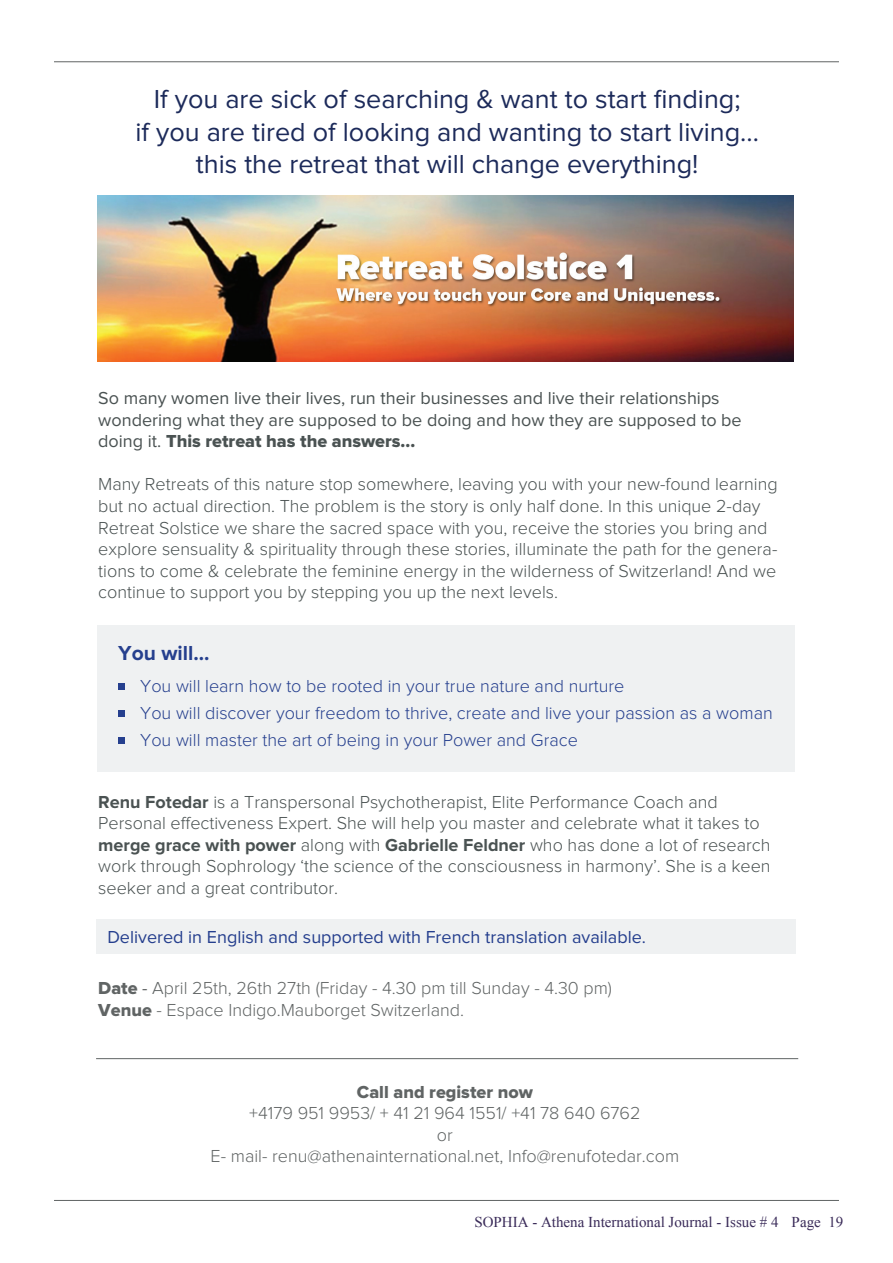
<style>
.page{position:relative;width:893px;height:1263px;background:#fff}
.page>*{position:absolute;margin:0;border:0;box-sizing:border-box;transform-origin:0 0}
.t1{font:27px/32.4px "Proxima Nova";color:#1c2a5a;text-align:center}
.t2{font:700 21px "Proxima Nova";color:#253f8e}
.t3{font:300 18px/21.6px "Proxima Nova";color:#4a5252}
.t4{font:300 18px/21.6px "Proxima Nova";color:#606464}
.t5{font:300 18px/27px "Proxima Nova";color:#253f8e}
.t6{font:18px/21.6px "Proxima Nova";color:#4a5252}
.t7{font:18px "Proxima Nova";color:#253f8e}
.t8{font:18px "Proxima Nova Extrabld";color:#4a5252}
.t9{font:18px "Proxima Nova Extrabld";color:#606464}
.t10{font:15px "Times New Roman";color:#3a2b59}
.s1{font-family:"Proxima Nova"}
.s2{font-weight:700}
.s3{font-family:"Proxima Nova Extrabld";font-weight:400}
.s4{font-weight:400}
</style>
<div class="page">
<hr style="left:54px;top:1200px;width:785px;height:1px;background:#606464">
<hr style="left:54px;top:61px;width:785px;height:1px;background:#606464">
<img style="left:97px;top:195px;width:696px;height:166px">
<div style="left:97px;top:625px;width:697px;height:146px;background:#eff1f2"></div>
<div style="left:96px;top:919px;width:699px;height:35px;background:#eff1f2"></div>
<div style="left:118px;top:682px;width:7px;height:7px;background:#253f8e"></div>
<div style="left:118px;top:710px;width:7px;height:7px;background:#253f8e"></div>
<div style="left:118px;top:737px;width:7px;height:7px;background:#253f8e"></div>
<hr style="left:96px;top:1058px;width:702px;height:1px;background:#606464">
<h1 class="t1" style="left:135px;top:84px;width:625px">If you are sick of searching &amp; want to start finding;<br>if you are tired of looking and wanting to start living... this the retreat that will change everything!</h1>
<p class="t6" style="left:98px;top:388px;width:645px">So many women live their lives, run their businesses and live their relationships wondering what they are supposed to be doing and how they are supposed to be</p>
<p class="t8" style="left:98px;top:433px;width:318px"><span class="s1">doing it.</span> This retreat has the answers...</p>
<p class="t3" style="left:98px;top:474px;width:681px">Many Retreats of this nature stop somewhere, leaving you with your new-found learning but no actual direction. The problem is the story is only half done. In this unique 2-day Retreat Solstice we share the sacred space with you, receive the stories you bring and explore sensuality &amp; spirituality through these stories, illuminate the path for the genera&shy;tions to come &amp; celebrate the feminine energy in the wilderness of Switzerland! And we continue to support you by stepping you up the next levels.</p>
<p class="t2" style="left:118px;top:643px;width:93px">You will...</p>
<p class="t5" style="left:140px;top:673px;width:634px">You will learn how to be rooted in your true nature and nurture<br>You will discover your freedom to thrive, create and live your passion as a woman<br>You will master the art of being in your Power and Grace</p>
<p class="t3" style="left:98px;top:791px;width:674px"><span class="s2">Renu Fotedar</span> is a Transpersonal Psychotherapist, Elite Performance Coach and Personal effectiveness Expert. She will help you master and celebrate what it takes to <span class="s2">merge grace with power</span> along with <span class="s2">Gabrielle Feldner</span> who has done a lot of research work through Sophrology ‘the science of the consciousness in harmony’. She is a keen seeker and a great contributor.</p>
<p class="t7" style="left:107px;top:929px;width:540px">Delivered in English and supported with French translation available.</p>
<p class="t4" style="left:98px;top:978px;width:515px"><span class="s3">Date</span> <span class="s4">-</span> April 25th, 26th 27th (Friday - 4.30 pm till Sunday - 4.30 pm)<br><span class="s3">Venue</span> - Espace Indigo.Mauborget Switzerland.</p>
<p class="t9" style="left:357px;top:1083px;width:178px">Call and register now</p>
<p class="t4" style="left:211px;top:1103px;width:470px;text-align:center">+4179 951 9953/ + 41 21 964 1551/ +41 78 640 6762<br>or<br>E- mail- renu@athenainternational.net, Info@renufotedar.com</p>
<p class="t10" style="left:474px;top:1211px;width:370px">SOPHIA - Athena International Journal - Issue # 4 Page 19</p>
</div>
